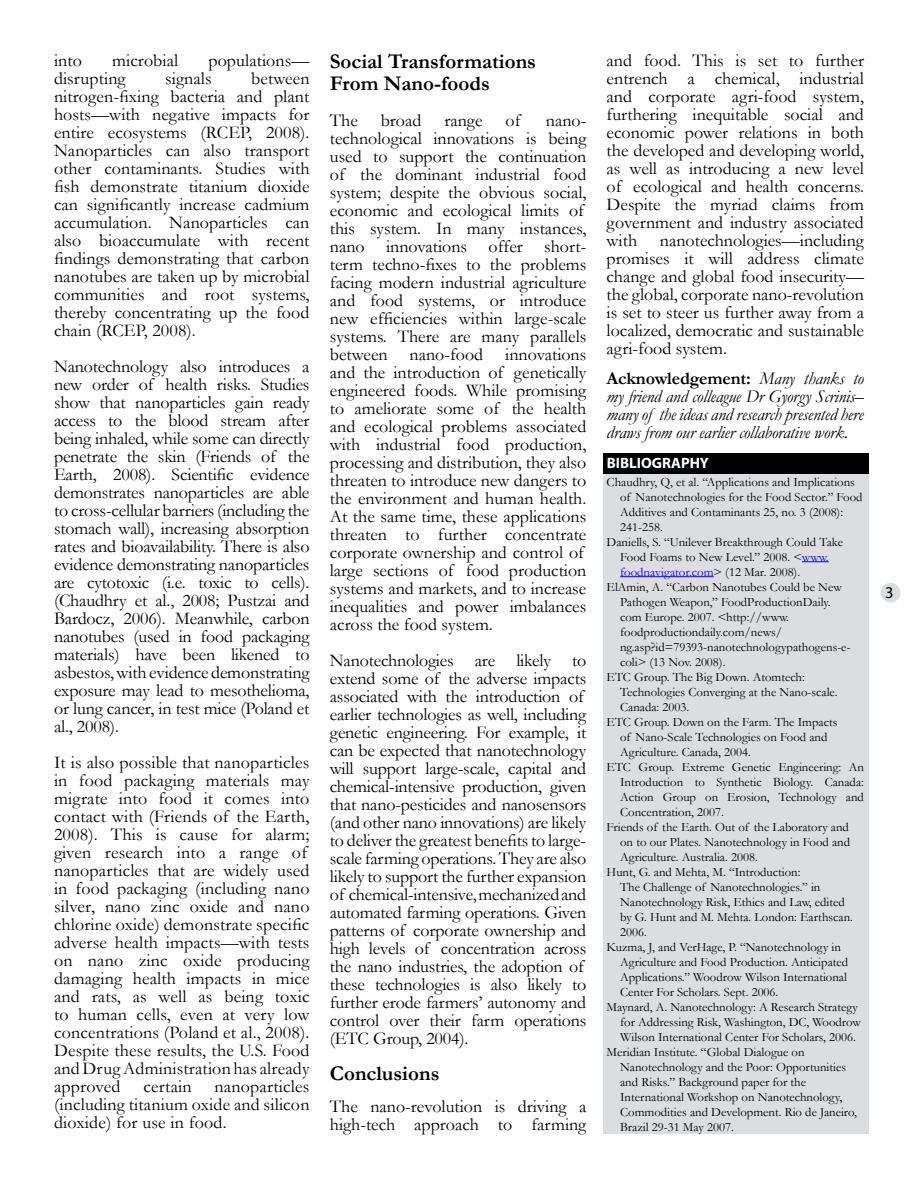
<style>
.page{position:relative;width:918px;height:1188px;background:#fff}
.page>*{position:absolute;margin:0;border:0;box-sizing:border-box;transform-origin:0 0}
.t1{font:700 21px/22.5px "Garamond";color:#000}
.t2{font:18px/18px "Garamond";color:#000;text-align:justify}
.t3{font:italic 18px/18px "Garamond";letter-spacing:-.01em;color:#000;text-align:justify}
.t4{font:16.5px "Myriad";color:#000}
.t5{font:700 15px "Myriad Pro";color:#fff}
.t6{font:12.75px "Garamond";color:#000}
.t7{font:12.75px "Garamond";color:#00f}
.s1{font-weight:700;font-style:normal}
.s2{color:#00f}
.s3{color:#000}
</style>
<div class="page">
<div style="left:603px;top:471px;width:266px;height:663px;background:#dcddde"></div>
<div style="left:881px;top:583px;width:19px;height:20px;background:#dcddde;border-radius:50%"></div>
<svg style="left:802px;top:561px;width:27px;height:1px"></svg>
<hr style="left:620px;top:576px;width:94px;height:1px;background:#00f">
<div style="left:603px;top:453px;width:266px;height:20px;background:#000"></div>
<p class="t2" style="left:54px;top:51px;width:29px">into</p>
<p class="t2" style="left:112px;top:51px;width:68px">microbial</p>
<p class="t2" style="left:208px;top:51px;width:103px">populations—</p>
<p class="t2" style="left:54px;top:69px;width:73px">disrupting</p>
<p class="t2" style="left:165px;top:69px;width:48px">signals</p>
<p class="t2" style="left:54px;top:69px;width:257px;text-indent:197px">between nitrogen-fixing bacteria and plant hosts—with negative impacts for entire ecosystems (RCEP, 2008).<br>Nanoparticles can also transport other contaminants. Studies with fish demonstrate titanium dioxide can significantly increase cadmium accumulation. Nanoparticles can also bioaccumulate with recent findings demonstrating that carbon nanotubes are taken up by microbial communities and root systems, thereby concentrating up the food chain (RCEP, 2008).</p>
<p class="t2" style="left:54px;top:357px;width:257px">Nanotechnology also introduces a new order of health risks. Studies show that nanoparticles gain ready access to the blood stream after being inhaled, while some can directly penetrate the skin (Friends of the Earth, 2008). Scientific evidence demonstrates nanoparticles are able to cross-cellular barriers (including the stomach wall), increasing absorption rates and bioavailability. There is also evidence demonstrating nanoparticles are cytotoxic (i.e. toxic to cells). (Chaudhry et al., 2008; Pustzai and Bardocz, 2006). Meanwhile, carbon nanotubes (used in food packaging materials) have been likened to asbestos, with evidence demonstrating exposure may lead to mesothelioma, or lung cancer, in test mice (Poland et al., 2008).</p>
<p class="t2" style="left:54px;top:753px;width:257px;text-align:left">It is also possible that nanoparticles in food packaging materials may migrate into food it comes into contact with (Friends of the Earth,<br>2008). This is cause for alarm; given research into a range of nanoparticles that are widely used in food packaging (including nano silver, nano zinc oxide and nano chlorine oxide) demonstrate specific adverse health impacts—with tests on nano zinc oxide producing damaging health impacts in mice and rats, as well as being toxic to human cells, even at very low concentrations (Poland et al., 2008).<br>Despite these results, the U.S. Food and Drug Administration has already approved</p>
<p class="t2" style="left:54px;top:1077px;width:257px;text-indent:161px">nanoparticles (including titanium oxide and silicon dioxide) for use in food.</p>
<p class="t2" style="left:143px;top:1077px;width:50px">certain</p>
<p class="t1" style="left:330px;top:50px;width:208px">Social Transformations<br>From Nano-foods</p>
<p class="t2" style="left:330px;top:111px;width:30px">The</p>
<p class="t2" style="left:381px;top:111px;width:42px">broad</p>
<p class="t2" style="left:444px;top:111px;width:40px">range</p>
<p class="t2" style="left:506px;top:111px;width:16px">of</p>
<p class="t2" style="left:330px;top:111px;width:258px;text-align:left;text-indent:216px">nano&shy;technological innovations is being used to support the continuation of the dominant industrial food system; despite the obvious social, economic and ecological limits of this system. In many instances, nano innovations offer short&shy;term techno-fixes to the problems facing modern industrial agriculture and food systems, or introduce new efficiencies within large-scale systems. There are many parallels between nano-food innovations and the introduction of genetically engineered foods. While promising to ameliorate some of the health and ecological problems associated with industrial food production, processing and distribution, they also threaten to introduce new dangers to the environment and human health.<br>At the same time, these applications threaten to further concentrate corporate ownership and control of large sections of food production systems and markets, and to increase inequalities and power imbalances across the food system.</p>
<p class="t2" style="left:330px;top:651px;width:258px;text-align:left">Nanotechnologies are likely to extend some of the adverse impacts associated with the introduction of earlier technologies as well, including genetic engineering. For example, it can be expected that nanotechnology will support large-scale, capital and chemical-intensive production, given that nano-pesticides and nanosensors (and other nano innovations) are likely to deliver the greatest benefits to large&shy;scale farming operations. They are also likely to support the further expansion of chemical-intensive, mechanized and automated farming operations. Given patterns of corporate ownership and high levels of concentration across the nano industries, the adoption of these technologies is also likely to further erode farmers’ autonomy and control over their farm operations (ETC Group, 2004).</p>
<p class="t1" style="left:330px;top:1062px;width:111px">Conclusions</p>
<p class="t2" style="left:330px;top:1097px;width:258px">The nano-revolution is driving a high-tech approach to farming</p>
<p class="t2" style="left:607px;top:51px;width:259px">and food. This is set to further entrench a chemical, industrial and corporate agri-food system, furthering inequitable social and economic power relations in both the developed and developing world, as well as introducing a new level of ecological and health concerns.<br>Despite the myriad claims from government and industry associated with</p>
<p class="t2" style="left:607px;top:231px;width:259px;text-indent:53px">nanotechnologies—including promises it will address climate change and global food insecurity— the global, corporate nano-revolution is set to steer us further away from a localized, democratic and sustainable agri-food system.</p>
<p class="t3" style="left:607px;top:369px;width:259px"><span class="s1">Acknowledgement:</span> Many thanks to my friend and colleague Dr Gyorgy Scrinis– many of the ideas and research presented here draws from our earlier collaborative work.</p>
<p class="t6" style="left:607px;top:474px;width:250px">Chaudhry, Q, et al. “Applications and Implications</p>
<p class="t6" style="left:620px;top:489px;width:244px">of Nanotechnologies for the Food Sector.” Food</p>
<p class="t6" style="left:620px;top:504px;width:225px">Additives and Contaminants 25, no. 3 (2008):</p>
<p class="t6" style="left:620px;top:519px;width:44px">241-258.</p>
<p class="t6" style="left:607px;top:534px;width:238px">Daniells, S. “Unilever Breakthrough Could Take</p>
<p class="t6" style="left:620px;top:549px;width:210px">Food Foams to New Level.” 2008. &lt;<span class="s2">www.</span></p>
<p class="t7" style="left:620px;top:564px;width:182px">foodnavigator.com<span class="s3">&gt; (12 Mar. 2008).</span></p>
<p class="t6" style="left:607px;top:579px;width:237px">ElAmin, A. “Carbon Nanotubes Could be New</p>
<p class="t6" style="left:620px;top:594px;width:212px">Pathogen Weapon,” FoodProductionDaily.</p>
<p class="t6" style="left:620px;top:609px;width:170px">com Europe. 2007. &lt;http://www.</p>
<p class="t6" style="left:620px;top:624px;width:164px">foodproductiondaily.com/news/</p>
<p class="t6" style="left:620px;top:639px;width:232px">ng.asp?id=79393-nanotechnologypathogens-e-</p>
<p class="t6" style="left:620px;top:654px;width:107px">coli&gt; (13 Nov. 2008).</p>
<p class="t6" style="left:607px;top:669px;width:200px">ETC Group. The Big Down. Atomtech:</p>
<p class="t6" style="left:620px;top:684px;width:219px">Technologies Converging at the Nano-scale.</p>
<p class="t6" style="left:620px;top:699px;width:71px">Canada: 2003.</p>
<p class="t6" style="left:607px;top:714px;width:232px">ETC Group. Down on the Farm. The Impacts</p>
<p class="t6" style="left:620px;top:729px;width:209px">of Nano-Scale Technologies on Food and</p>
<p class="t6" style="left:620px;top:744px;width:132px">Agriculture. Canada, 2004.</p>
<p class="t6" style="left:607px;top:759px;width:259px">ETC Group. Extreme Genetic Engineering: An</p>
<p class="t6" style="left:620px;top:774px;width:245px">Introduction to Synthetic Biology. Canada:</p>
<p class="t6" style="left:620px;top:789px;width:245px">Action Group on Erosion, Technology and</p>
<p class="t6" style="left:620px;top:804px;width:105px">Concentration, 2007.</p>
<p class="t6" style="left:607px;top:819px;width:244px">Friends of the Earth. Out of the Laboratory and</p>
<p class="t6" style="left:620px;top:834px;width:231px">on to our Plates. Nanotechnology in Food and</p>
<p class="t6" style="left:620px;top:849px;width:139px">Agriculture. Australia. 2008.</p>
<p class="t6" style="left:607px;top:864px;width:195px">Hunt, G. and Mehta, M. “Introduction:</p>
<p class="t6" style="left:620px;top:879px;width:202px">The Challenge of Nanotechnologies.” in</p>
<p class="t6" style="left:620px;top:894px;width:226px">Nanotechnology Risk, Ethics and Law, edited</p>
<p class="t6" style="left:620px;top:909px;width:234px">by G. Hunt and M. Mehta. London: Earthscan.</p>
<p class="t6" style="left:620px;top:924px;width:28px">2006.</p>
<p class="t6" style="left:607px;top:939px;width:236px">Kuzma, J, and VerHage, P. “Nanotechnology in</p>
<p class="t6" style="left:620px;top:954px;width:230px">Agriculture and Food Production. Anticipated</p>
<p class="t6" style="left:620px;top:969px;width:228px">Applications.” Woodrow Wilson International</p>
<p class="t6" style="left:620px;top:984px;width:160px">Center For Scholars. Sept. 2006.</p>
<p class="t6" style="left:607px;top:999px;width:253px">Maynard, A. Nanotechnology: A Research Strategy</p>
<p class="t6" style="left:620px;top:1014px;width:242px">for Addressing Risk, Washington, DC, Woodrow</p>
<p class="t6" style="left:620px;top:1029px;width:237px">Wilson International Center For Scholars, 2006.</p>
<p class="t6" style="left:607px;top:1044px;width:199px">Meridian Institute. “Global Dialogue on</p>
<p class="t6" style="left:620px;top:1059px;width:228px">Nanotechnology and the Poor: Opportunities</p>
<p class="t6" style="left:620px;top:1074px;width:187px">and Risks.” Background paper for the</p>
<p class="t6" style="left:620px;top:1089px;width:224px">International Workshop on Nanotechnology,</p>
<p class="t6" style="left:620px;top:1104px;width:238px">Commodities and Development. Rio de Janeiro,</p>
<p class="t6" style="left:620px;top:1119px;width:115px">Brazil 29-31 May 2007.</p>
<p class="t5" style="left:607px;top:453px;width:104px">BIBLIOGRAPHY</p>
<p class="t4" style="left:885px;top:585px;width:10px">3</p>
</div>
